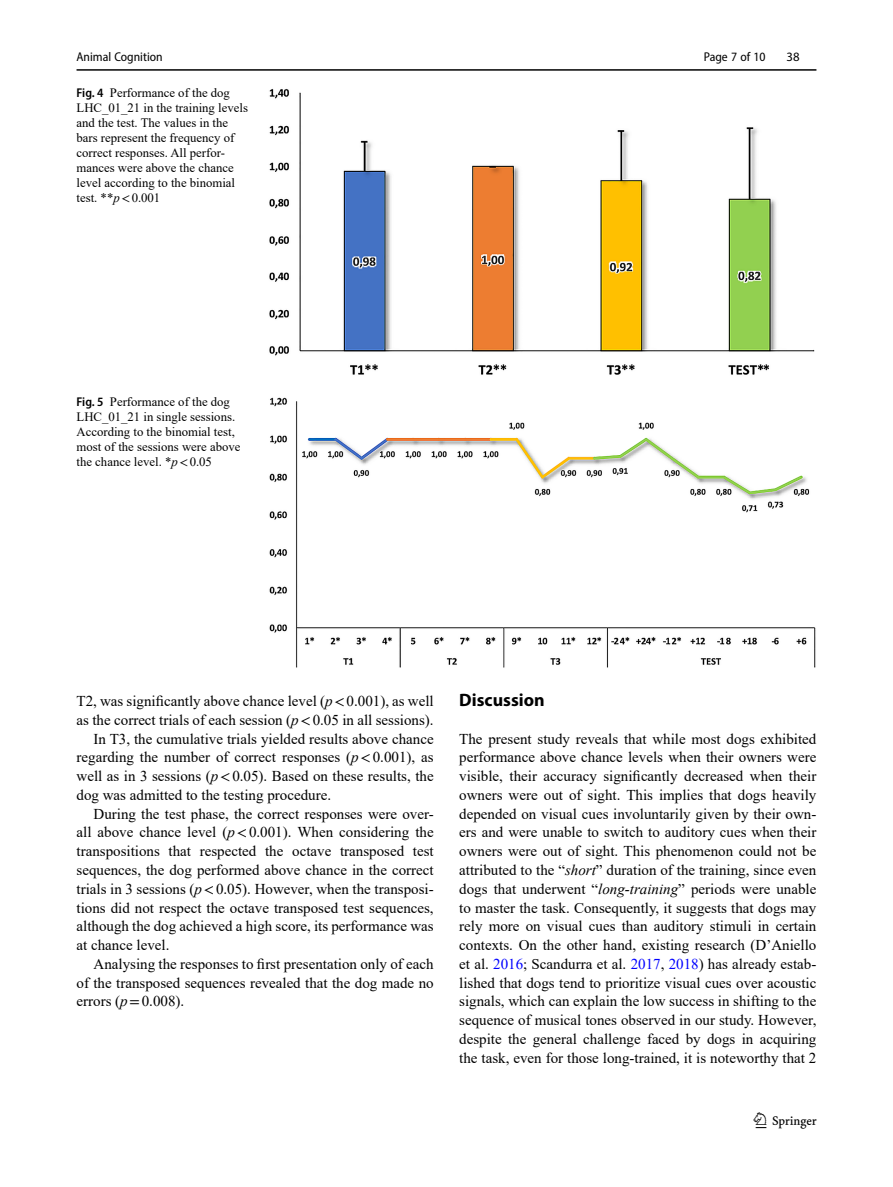
<style>
.page{position:relative;width:893px;height:1187px;background:#fff}
.page>*{position:absolute;margin:0;border:0;box-sizing:border-box;transform-origin:0 0}
.t1{font:22.5px "Springnew";color:#000}
.Head_1{font:700 18px "Myriad Pro";color:#000}
.Body_Text{font:15px/18.8px "Times New Roman";color:#000;text-align:justify}
.Body_Text_Indent{font:15px/18.8px "Times New Roman";color:#000;text-align:justify}
.Figure_Caption_Side{font:12.75px/15px "Times New Roman";color:#000}
.t2{font:semi-condensed 12.75px "Myriad Pro";color:#000}
.t3{font:12.75px "Myriad Pro";color:#000}
.s1{font-family:"Myriad Pro";font-weight:600;font-stretch:semi-condensed}
.s2{font-style:italic}
.s3{font-family:"STIX"}
.s4{color:#00f}
</style>
<div class="page">
<hr style="left:77px;top:69px;width:739px;height:2px;background:#000">
<img style="left:269px;top:397px;width:547px;height:271px">
<img style="left:269px;top:88px;width:546px;height:287px">
<p class="t2" style="left:77px;top:49px;width:88px">Animal Cognition</p>
<p class="Figure_Caption_Side" style="left:77px;top:84px;width:173px"><span class="s1">Fig. 4</span> Performance of the dog<br>LHC_01_21 in the training levels and the test. The values in the bars represent the frequency of correct responses. All perfor&shy;mances were above the chance level according to the binomial test. **<span class="s2">p</span><span class="s3">&lt;</span>0.001</p>
<p class="Figure_Caption_Side" style="left:77px;top:394px;width:165px"><span class="s1">Fig. 5</span> Performance of the dog<br>LHC_01_21 in single sessions.<br>According to the binomial test, most of the sessions were above the chance level. *<span class="s2">p</span><span class="s3">&lt;</span>0.05</p>
<p class="t2" style="left:704px;top:49px;width:63px">Page 7 of 10</p>
<p class="t3" style="left:786px;top:48px;width:15px">38</p>
<p class="Body_Text_Indent" style="left:77px;top:691px;width:359px">T2, was significantly above chance level (<span class="s2">p</span><span class="s3">&lt;</span>0.001), as well as the correct trials of each session (<span class="s2">p</span><span class="s3">&lt;</span>0.05 in all sessions).</p>
<p class="Body_Text_Indent" style="left:77px;top:728px;width:359px;text-indent:17px">In T3, the cumulative trials yielded results above chance regarding the number of correct responses (<span class="s2">p</span><span class="s3">&lt;</span>0.001), as well as in 3 sessions (<span class="s2">p</span><span class="s3">&lt;</span>0.05). Based on these results, the dog was admitted to the testing procedure.</p>
<p class="Body_Text_Indent" style="left:77px;top:803px;width:359px;text-indent:17px">During the test phase, the correct responses were over&shy;all above chance level (<span class="s2">p</span><span class="s3">&lt;</span>0.001). When considering the transpositions that respected the octave transposed test sequences, the dog performed above chance in the correct trials in 3 sessions (<span class="s2">p</span><span class="s3">&lt;</span>0.05). However, when the transposi&shy;tions did not respect the octave transposed test sequences, although the dog achieved a high score, its performance was at chance level.</p>
<p class="Body_Text_Indent" style="left:77px;top:953px;width:359px;text-indent:17px">Analysing the responses to first presentation only of each of the transposed sequences revealed that the dog made no errors (<span class="s2">p</span><span class="s3">=</span>0.008).</p>
<p class="Head_1" style="left:459px;top:688px;width:87px">Discussion</p>
<p class="Body_Text" style="left:459px;top:728px;width:359px">The present study reveals that while most dogs exhibited performance above chance levels when their owners were visible, their accuracy significantly decreased when their owners were out of sight. This implies that dogs heavily depended on visual cues involuntarily given by their own&shy;ers and were unable to switch to auditory cues when their owners were out of sight. This phenomenon could not be attributed to the “<span class="s2">short</span>” duration of the training, since even dogs that underwent “<span class="s2">long-training</span>” periods were unable to master the task. Consequently, it suggests that dogs may rely more on visual cues than auditory stimuli in certain contexts. On the other hand, existing research (D’Aniello et al. <span class="s4">2016</span>; Scandurra et al. <span class="s4">2017</span>, <span class="s4">2018</span>) has already estab&shy;lished that dogs tend to prioritize visual cues over acoustic signals, which can explain the low success in shifting to the sequence of musical tones observed in our study. However, despite the general challenge faced by dogs in acquiring the task, even for those long-trained, it is noteworthy that 2</p>
<h1 class="t1" style="left:756px;top:1107px;width:63px">1 3</h1>
</div>
